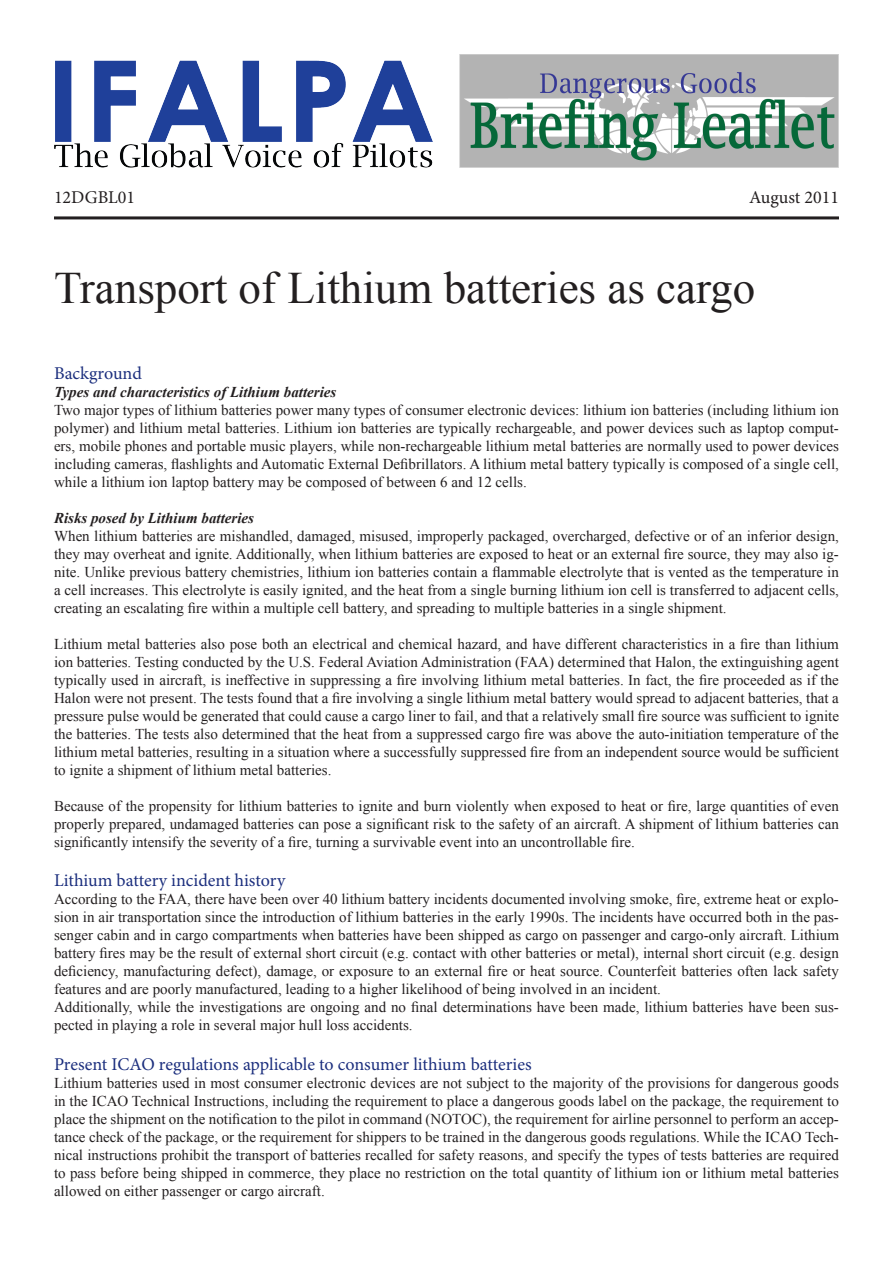
<style>
.page{position:relative;width:893px;height:1263px;background:#fff}
.page>*{position:absolute;margin:0;border:0;box-sizing:border-box;transform-origin:0 0}
.t1{font:45px "Times New Roman";color:#231f20}
.t2{font:18px "Minion Pro";color:#1c2f7e}
.t3{font:18px "Minion Pro";color:#231f20}
.t4{font:15px/18px "Times New Roman";color:#231f20;text-align:justify}
.t5{font:italic 700 15px "Times New Roman";color:#231f20}
</style>
<div class="page">
<img style="left:54px;top:54px;width:785px;height:113px">
<hr style="left:54px;top:216px;width:785px;height:3px;background:#231f20">
<p class="t3" style="left:54px;top:186px;width:83px">12DGBL01</p>
<p class="t3" style="left:749px;top:186px;width:91px">August 2011</p>
<p class="t1" style="left:54px;top:258px;width:703px">Transport of Lithium batteries as cargo</p>
<p class="t2" style="left:54px;top:361px;width:89px">Background</p>
<p class="t5" style="left:54px;top:381px;width:284px">Types and characteristics of Lithium batteries</p>
<p class="t4" style="left:54px;top:401px;width:786px">Two major types of lithium batteries power many types of consumer electronic devices: lithium ion batteries (including lithium ion polymer) and lithium metal batteries. Lithium ion batteries are typically rechargeable, and power devices such as laptop comput&shy;ers, mobile phones and portable music players, while non-rechargeable lithium metal batteries are normally used to power devices including cameras, flashlights and Automatic External Defibrillators. A lithium metal battery typically is composed of a single cell, while a lithium ion laptop battery may be composed of between 6 and 12 cells.</p>
<p class="t5" style="left:54px;top:507px;width:202px">Risks posed by Lithium batteries</p>
<p class="t4" style="left:54px;top:527px;width:786px">When lithium batteries are mishandled, damaged, misused, improperly packaged, overcharged, defective or of an inferior design, they may overheat and ignite. Additionally, when lithium batteries are exposed to heat or an external fire source, they may also ig&shy;nite. Unlike previous battery chemistries, lithium ion batteries contain a flammable electrolyte that is vented as the temperature in a cell increases. This electrolyte is easily ignited, and the heat from a single burning lithium ion cell is transferred to adjacent cells, creating an escalating fire within a multiple cell battery, and spreading to multiple batteries in a single shipment.</p>
<p class="t4" style="left:54px;top:635px;width:786px">Lithium metal batteries also pose both an electrical and chemical hazard, and have different characteristics in a fire than lithium ion batteries. Testing conducted by the U.S. Federal Aviation Administration (FAA) determined that Halon, the extinguishing agent typically used in aircraft, is ineffective in suppressing a fire involving lithium metal batteries. In fact, the fire proceeded as if the Halon were not present. The tests found that a fire involving a single lithium metal battery would spread to adjacent batteries, that a pressure pulse would be generated that could cause a cargo liner to fail, and that a relatively small fire source was sufficient to ignite the batteries. The tests also determined that the heat from a suppressed cargo fire was above the auto-initiation temperature of the lithium metal batteries, resulting in a situation where a successfully suppressed fire from an independent source would be sufficient to ignite a shipment of lithium metal batteries.</p>
<p class="t4" style="left:54px;top:797px;width:786px">Because of the propensity for lithium batteries to ignite and burn violently when exposed to heat or fire, large quantities of even properly prepared, undamaged batteries can pose a significant risk to the safety of an aircraft. A shipment of lithium batteries can significantly intensify the severity of a fire, turning a survivable event into an uncontrollable fire.</p>
<p class="t2" style="left:54px;top:869px;width:233px">Lithium battery incident history</p>
<p class="t4" style="left:54px;top:890px;width:786px">According to the FAA, there have been over 40 lithium battery incidents documented involving smoke, fire, extreme heat or explo&shy;sion in air transportation since the introduction of lithium batteries in the early 1990s. The incidents have occurred both in the pas&shy;senger cabin and in cargo compartments when batteries have been shipped as cargo on passenger and cargo-only aircraft. Lithium battery fires may be the result of external short circuit (e.g. contact with other batteries or metal), internal short circuit (e.g. design deficiency, manufacturing defect), damage, or exposure to an external fire or heat source. Counterfeit batteries often lack safety features and are poorly manufactured, leading to a higher likelihood of being involved in an incident.</p>
<p class="t4" style="left:54px;top:998px;width:786px">Additionally, while the investigations are ongoing and no final determinations have been made, lithium batteries have been sus&shy;pected in playing a role in several major hull loss accidents.</p>
<p class="t2" style="left:54px;top:1052px;width:479px">Present ICAO regulations applicable to consumer lithium batteries</p>
<p class="t4" style="left:54px;top:1074px;width:786px">Lithium batteries used in most consumer electronic devices are not subject to the majority of the provisions for dangerous goods in the ICAO Technical Instructions, including the requirement to place a dangerous goods label on the package, the requirement to place the shipment on the notification to the pilot in command (NOTOC), the requirement for airline personnel to perform an accep&shy;tance check of the package, or the requirement for shippers to be trained in the dangerous goods regulations. While the ICAO Tech&shy;nical instructions prohibit the transport of batteries recalled for safety reasons, and specify the types of tests batteries are required to pass before being shipped in commerce, they place no restriction on the total quantity of lithium ion or lithium metal batteries allowed on either passenger or cargo aircraft.</p>
</div>
